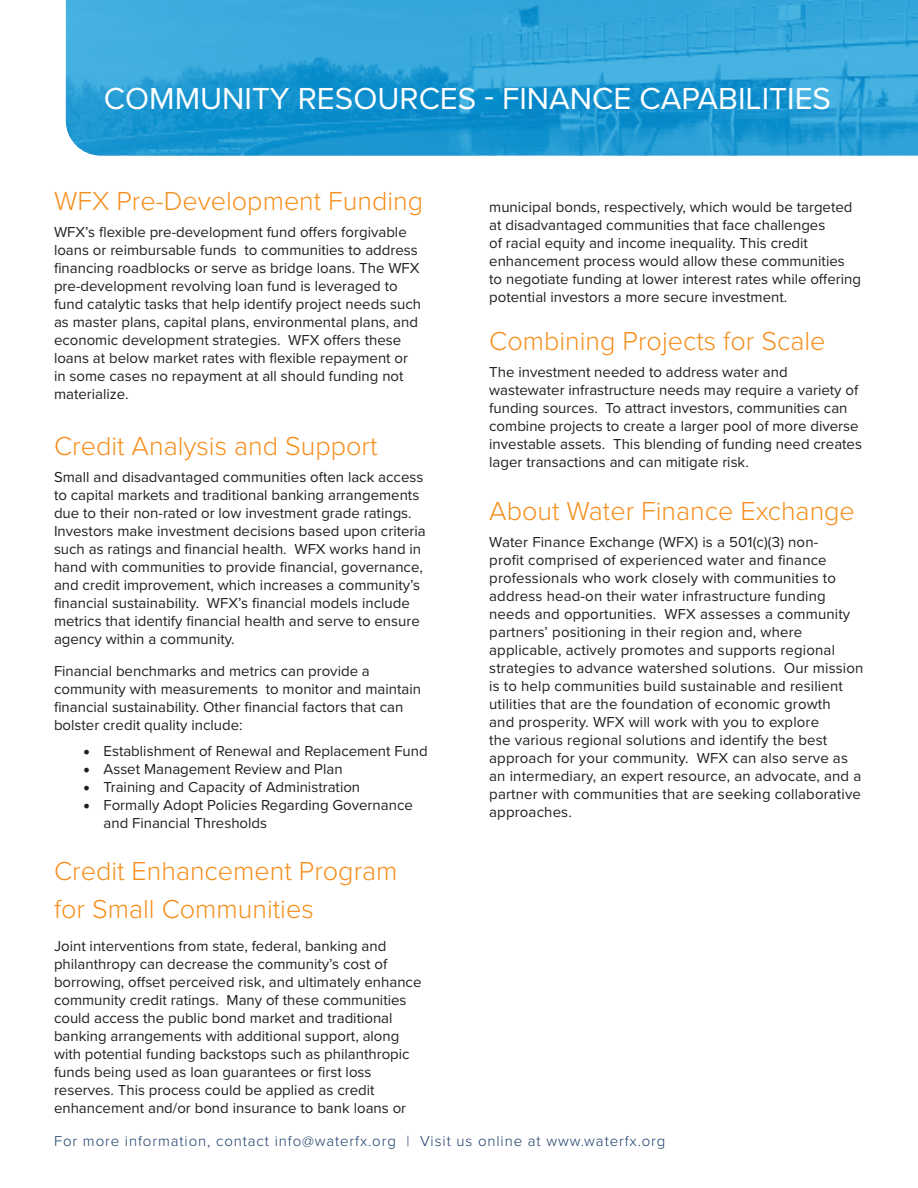
<style>
.page{position:relative;width:918px;height:1188px;background:#fff}
.page>*{position:absolute;margin:0;border:0;box-sizing:border-box;transform-origin:0 0}
.Bullets{font:31.5px "Proxima Nova";color:#fff}
.t1{font:300 27px/38.2px "Proxima Nova";color:#f68f1e}
.Body{font:15px/18px "Proxima Nova";color:#231f20}
.t2{font:300 15px "Proxima Nova";letter-spacing:.06em;color:#1c3d6a}
.s1{font-family:"Minion Pro";font-size:18px}
</style>
<div class="page">
<svg style="left:66px;top:0;width:852px;height:156px;background:#2ba0d6"></svg>
<p class="Bullets" style="left:104px;top:75px;width:729px">COMMUNITY RESOURCES - FINANCE CAPABILITIES</p>
<p class="t1" style="left:54px;top:181px;width:371px">WFX Pre-Development Funding</p>
<p class="Body" style="left:54px;top:222px;width:369px">WFX’s flexible pre-development fund offers forgivable loans or reimbursable funds to communities to address financing roadblocks or serve as bridge loans. The WFX pre-development revolving loan fund is leveraged to fund catalytic tasks that help identify project needs such as master plans, capital plans, environmental plans, and economic development strategies. WFX offers these loans at below market rates with flexible repayment or in some cases no repayment at all should funding not materialize.</p>
<p class="t1" style="left:54px;top:426px;width:325px">Credit Analysis and Support</p>
<p class="Body" style="left:54px;top:467px;width:373px">Small and disadvantaged communities often lack access to capital markets and traditional banking arrangements due to their non-rated or low investment grade ratings.<br>Investors make investment decisions based upon criteria such as ratings and financial health. WFX works hand in hand with communities to provide financial, governance, and credit improvement, which increases a community’s financial sustainability. WFX’s financial models include metrics that identify financial health and serve to ensure agency within a community.</p>
<p class="Body" style="left:54px;top:661px;width:369px">Financial benchmarks and metrics can provide a community with measurements to monitor and maintain financial sustainability. Other financial factors that can bolster credit quality include:</p>
<p class="Body" style="left:83px;top:741px;width:346px"><span class="s1">•</span> Establishment of Renewal and Replacement Fund</p>
<p class="Body" style="left:83px;top:759px;width:261px"><span class="s1">•</span> Asset Management Review and Plan</p>
<p class="Body" style="left:83px;top:777px;width:278px"><span class="s1">•</span> Training and Capacity of Administration</p>
<p class="Body" style="left:104px;top:795px;width:311px;text-indent:-20px"><span class="s1">•</span> Formally Adopt Policies Regarding Governance and Financial Thresholds</p>
<p class="t1" style="left:54px;top:850px;width:345px">Credit Enhancement Program for Small Communities</p>
<p class="Body" style="left:54px;top:936px;width:369px">Joint interventions from state, federal, banking and philanthropy can decrease the community’s cost of borrowing, offset perceived risk, and ultimately enhance community credit ratings. Many of these communities could access the public bond market and traditional banking arrangements with additional support, along with potential funding backstops such as philanthropic funds being used as loan guarantees or first loss reserves. This process could be applied as credit enhancement and/or bond insurance to bank loans or</p>
<p class="Body" style="left:489px;top:197px;width:373px">municipal bonds, respectively, which would be targeted at disadvantaged communities that face challenges<br>of racial equity and income inequality. This credit enhancement process would allow these communities to negotiate funding at lower interest rates while offering potential investors a more secure investment.</p>
<p class="t1" style="left:489px;top:320px;width:338px">Combining Projects for Scale</p>
<p class="Body" style="left:489px;top:362px;width:374px">The investment needed to address water and wastewater infrastructure needs may require a variety of funding sources. To attract investors, communities can combine projects to create a larger pool of more diverse investable assets. This blending of funding need creates lager transactions and can mitigate risk.</p>
<p class="t1" style="left:489px;top:491px;width:367px">About Water Finance Exchange</p>
<p class="Body" style="left:489px;top:533px;width:376px">Water Finance Exchange (WFX) is a 501(c)(3) non-<br>profit comprised of experienced water and finance professionals who work closely with communities to address head-on their water infrastructure funding needs and opportunities. WFX assesses a community partners’ positioning in their region and, where applicable, actively promotes and supports regional strategies to advance watershed solutions. Our mission is to help communities build sustainable and resilient utilities that are the foundation of economic growth<br>and prosperity. WFX will work with you to explore<br>the various regional solutions and identify the best approach for your community. WFX can also serve as an intermediary, an expert resource, an advocate, and a partner with communities that are seeking collaborative approaches.</p>
<p class="t2" style="left:54px;top:1130px;width:613px">For more information, contact info@waterfx.org | Visit us online at www.waterfx.org</p>
</div>
